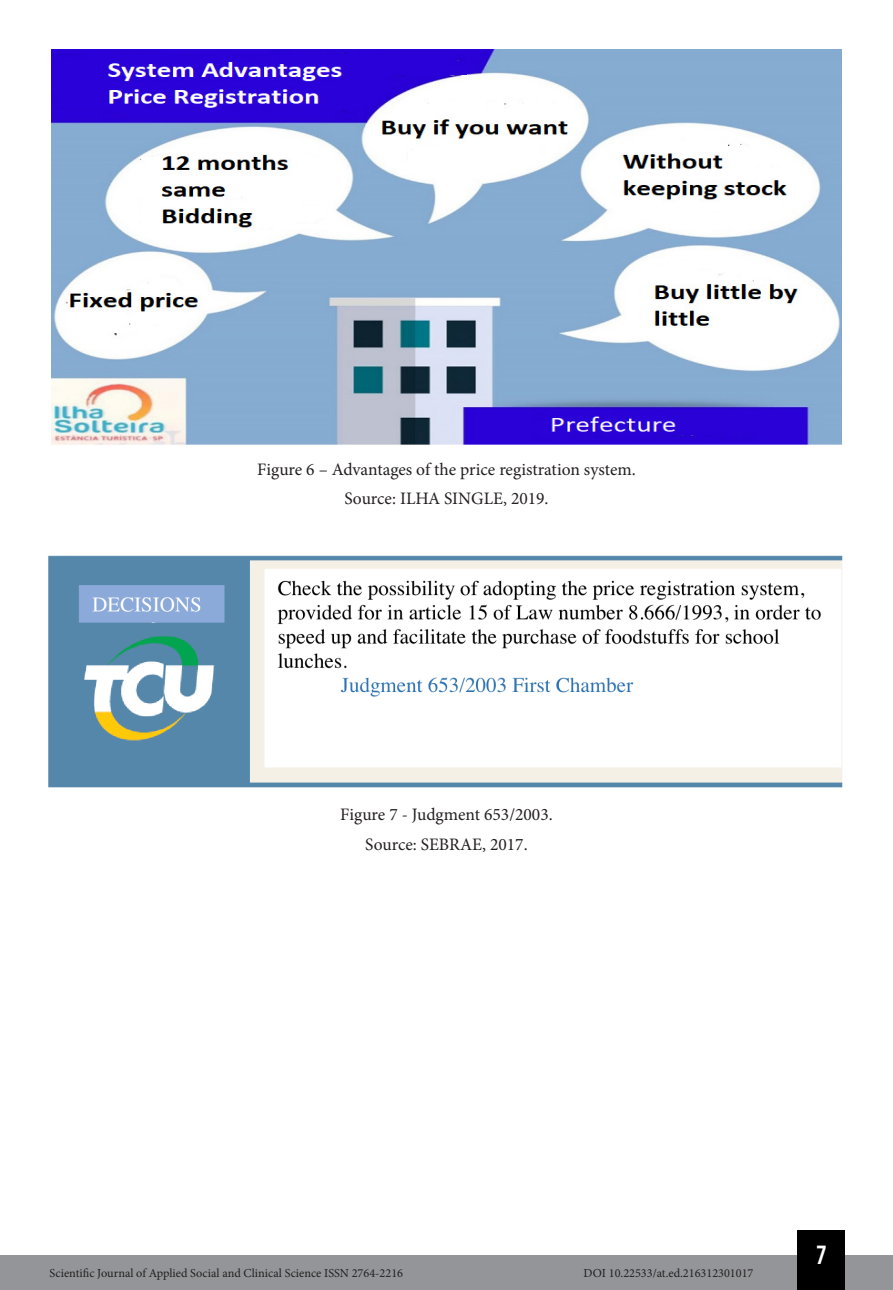
<style>
.page{position:relative;width:893px;height:1290px;background:#fff}
.page>*{position:absolute;margin:0;border:0;box-sizing:border-box;transform-origin:0 0}
.t1{font:26.25px "Bebas Kai";color:#fff}
.Info_Imagem{font:17.5px "Minion Pro";color:#231f20}
.t2{font:12.25px "Minion Pro";color:#231f20}
</style>
<div class="page">
<div style="left:0;top:1255px;width:893px;height:35px;background:#939598"></div>
<div style="left:797px;top:1230px;width:48px;height:60px;background:#000"></div>
<img style="left:51px;top:50px;width:791px;height:395px">
<img style="left:48px;top:555px;width:795px;height:233px">
<p class="Info_Imagem" style="left:257px;top:457px;width:380px">Figure 6 – Advantages of the price registration system.</p>
<p class="Info_Imagem" style="left:344px;top:487px;width:206px">Source: ILHA SINGLE, 2019.</p>
<p class="Info_Imagem" style="left:340px;top:803px;width:214px">Figure 7 - Judgment 653/2003.</p>
<p class="Info_Imagem" style="left:365px;top:832px;width:164px">Source: SEBRAE, 2017.</p>
<p class="t2" style="left:50px;top:1265px;width:355px">Scientific Journal of Applied Social and Clinical Science ISSN 2764-2216</p>
<p class="t2" style="left:584px;top:1265px;width:171px">DOI 10.22533/at.ed.216312301017</p>
<h1 class="t1" style="left:817px;top:1241px;width:11px">7</h1>
</div>
